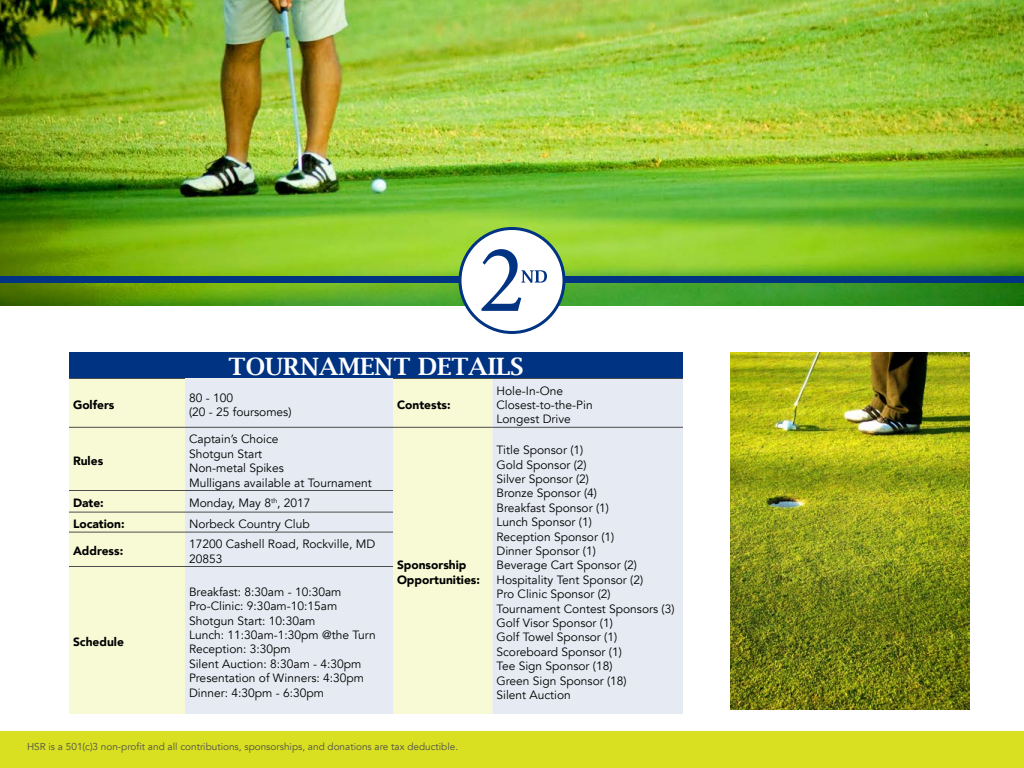
<style>
.page{position:relative;width:1024px;height:768px;background:#fff}
.page>*{position:absolute;margin:0;border:0;box-sizing:border-box;transform-origin:0 0}
.t1{font:600 24px "Lucida Bright";color:#fff}
.t2{font:12px/14.4px "Avenir";color:#000}
.t3{font:900 12px/14.4px "Avenir";color:#000}
.t4{font:10px "Avenir";color:#4d4d4d}
</style>
<div class="page">
<div style="left:0;top:732px;width:1024px;height:36px;background:#d9e021"></div>
<img style="left:730px;top:352px;width:240px;height:358px">
<div style="left:69px;top:352px;width:614px;height:27px;background:#003382"></div>
<div style="left:69px;top:379px;width:116px;height:335px;background:#f7fad4"></div>
<svg style="left:185px;top:379px;width:498px;height:335px;fill:#e6ebf3"></svg>
<hr style="left:69px;top:378px;width:116px;height:1px;background:#4d4d4d">
<hr style="left:393px;top:378px;width:99px;height:1px;background:#4d4d4d">
<hr style="left:492px;top:378px;width:191px;height:1px;background:#4d4d4d">
<hr style="left:185px;top:378px;width:208px;height:1px;background:#ededed">
<hr style="left:69px;top:427px;width:116px;height:1px;background:#4d4d4d">
<hr style="left:185px;top:427px;width:208px;height:1px;background:#4d4d4d">
<hr style="left:393px;top:427px;width:99px;height:1px;background:#4d4d4d">
<hr style="left:492px;top:427px;width:191px;height:1px;background:#4d4d4d">
<hr style="left:69px;top:490px;width:116px;height:1px;background:#4d4d4d">
<hr style="left:185px;top:490px;width:208px;height:1px;background:#4d4d4d">
<hr style="left:69px;top:512px;width:116px;height:1px;background:#4d4d4d">
<hr style="left:185px;top:512px;width:208px;height:1px;background:#4d4d4d">
<hr style="left:69px;top:532px;width:116px;height:1px;background:#4d4d4d">
<hr style="left:185px;top:532px;width:208px;height:1px;background:#4d4d4d">
<hr style="left:69px;top:566px;width:116px;height:1px;background:#4d4d4d">
<hr style="left:185px;top:566px;width:208px;height:1px;background:#4d4d4d">
<img style="left:0;top:0;width:1024px;height:306px">
<svg style="left:458px;top:227px;width:108px;height:107px"></svg>
<div style="left:0;top:276px;width:465px;height:7px;background:#003382"></div>
<div style="left:556px;top:276px;width:468px;height:7px;background:#003382"></div>
<div style="left:462px;top:230px;width:100px;height:101px;background:#fff;border-radius:50%"></div>
<svg style="left:482px;top:249px;width:65px;height:62px"></svg>
<h1 class="t1" style="left:229px;top:352px;width:37px">TOURNAMENT</h1>
<h1 class="t1" style="left:418px;top:352px;width:35px">DETAILS</h1>
<p class="t3" style="left:73px;top:397px;width:43px">Golfers</p>
<p class="t2" style="left:189px;top:391px;width:104px">80 - 100<br>(20 - 25 foursomes)</p>
<p class="t3" style="left:397px;top:397px;width:55px">Contests:</p>
<p class="t3" style="left:73px;top:453px;width:32px">Rules</p>
<p class="t2" style="left:189px;top:432px;width:184px">Captain’s Choice<br>Shotgun Start<br>Non-metal Spikes<br>Mulligans available at Tournament</p>
<p class="t3" style="left:73px;top:496px;width:32px">Date:</p>
<p class="t2" style="left:189px;top:496px;width:123px">Monday, May 8<sup>th</sup>, 2017</p>
<p class="t3" style="left:73px;top:516px;width:53px">Location:</p>
<p class="t2" style="left:189px;top:517px;width:122px">Norbeck Country Club</p>
<p class="t3" style="left:73px;top:544px;width:52px">Address:</p>
<p class="t2" style="left:189px;top:537px;width:188px">17200 Cashell Road, Rockville, MD<br>20853</p>
<p class="t3" style="left:73px;top:635px;width:52px">Schedule</p>
<p class="t2" style="left:189px;top:585px;width:188px">Breakfast: 8:30am - 10:30am<br>Pro-Clinic: 9:30am-10:15am<br>Shotgun Start: 10:30am<br>Lunch: 11:30am-1:30pm @the Turn<br>Reception: 3:30pm<br>Silent Auction: 8:30am - 4:30pm<br>Presentation of Winners: 4:30pm<br>Dinner: 4:30pm - 6:30pm</p>
<p class="t3" style="left:397px;top:558px;width:85px">Sponsorship<br>Opportunities:</p>
<p class="t4" style="left:27px;top:741px;width:433px">HSR is a 501(c)3 non-profit and all contributions, sponsorships, and donations are tax deductible.</p>
<p class="t2" style="left:497px;top:383px;width:98px">Hole-In-One<br>Closest-to-the-Pin<br>Longest Drive</p>
<p class="t2" style="left:497px;top:443px;width:180px">Title Sponsor (1)<br>Gold Sponsor (2)<br>Silver Sponsor (2)<br>Bronze Sponsor (4)<br>Breakfast Sponsor (1)<br>Lunch Sponsor (1)<br>Reception Sponsor (1)<br>Dinner Sponsor (1)<br>Beverage Cart Sponsor (2)<br>Hospitality Tent Sponsor (2)<br>Pro Clinic Sponsor (2)<br>Tournament Contest Sponsors (3)<br>Golf Visor Sponsor (1)<br>Golf Towel Sponsor (1)<br>Scoreboard Sponsor (1)<br>Tee Sign Sponsor (18)<br>Green Sign Sponsor (18)<br>Silent Auction</p>
</div>
